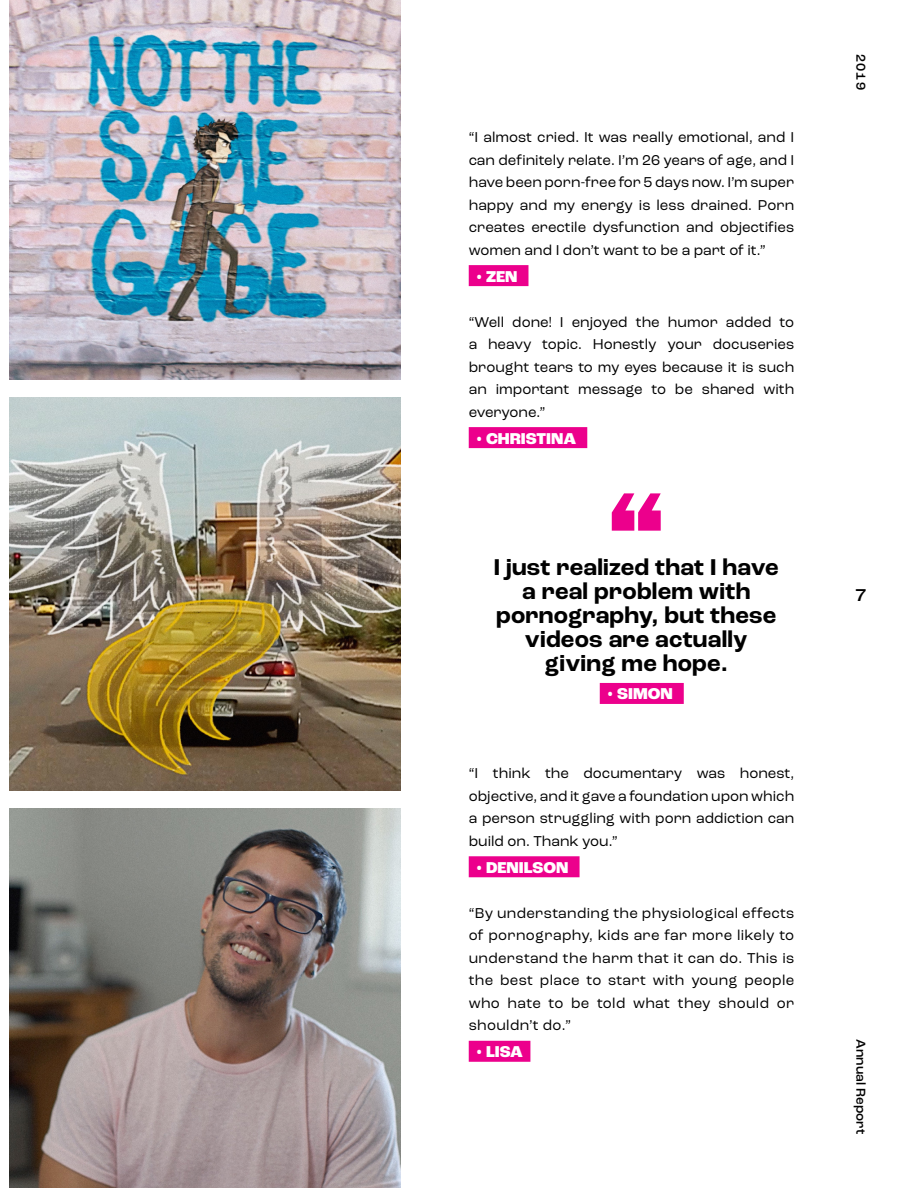
<style>
.page{position:relative;width:918px;height:1188px;background:#fff}
.page>*{position:absolute;margin:0;border:0;box-sizing:border-box;transform-origin:0 0}
.t1{font:700 24px/24px "Roc Grotesk";letter-spacing:.01em;color:#000;text-align:center}
.t2{font:500 18px "Roc Grotesk";color:#000}
.t3{font:800 16.5px "Roc Grotesk";color:#fff}
.t4{font:15px/22.5px "Roc Grotesk";color:#000;text-align:justify}
.t5{font:500 13.5px "Roc Grotesk";color:#000}
</style>
<div class="page">
<div style="left:469px;top:265px;width:59px;height:21px;background:#ec008c"></div>
<div style="left:469px;top:427px;width:118px;height:21px;background:#ec008c"></div>
<div style="left:469px;top:856px;width:111px;height:21px;background:#ec008c"></div>
<div style="left:469px;top:1041px;width:61px;height:21px;background:#ec008c"></div>
<svg style="left:612px;top:493px;width:49px;height:38px"></svg>
<div style="left:600px;top:683px;width:84px;height:21px;background:#ec008c"></div>
<img style="left:10px;top:0;width:390px;height:380px">
<img style="left:10px;top:397px;width:390px;height:393px">
<img style="left:10px;top:808px;width:390px;height:380px">
<p class="t4" style="left:469px;top:126px;width:327px">“I almost cried. It was really emotional, and I can definitely relate. I’m 26 years of age, and I have been porn-free for 5 days now. I’m super happy and my energy is less drained. Porn creates erectile dysfunction and objectifies women and I don’t want to be a part of it.”</p>
<p class="t3" style="left:476px;top:266px;width:43px">• ZEN</p>
<p class="t4" style="left:469px;top:310px;width:327px">“Well done! I enjoyed the humor added to a heavy topic. Honestly your docuseries brought tears to my eyes because it is such an important message to be shared with everyone.”</p>
<p class="t3" style="left:476px;top:428px;width:102px">• CHRISTINA</p>
<p class="t1" style="left:494px;top:555px;width:286px">I just realized that I have a real problem with pornography, but these videos are actually giving me hope.</p>
<p class="t3" style="left:607px;top:684px;width:67px">• SIMON</p>
<p class="t4" style="left:469px;top:762px;width:327px">“I think the documentary was honest, objective, and it gave a foundation upon which a person struggling with porn addiction can build on. Thank you.”</p>
<p class="t3" style="left:476px;top:857px;width:94px">• DENILSON</p>
<p class="t4" style="left:469px;top:902px;width:327px">“By understanding the physiological effects of pornography, kids are far more likely to understand the harm that it can do. This is the best place to start with young people who hate to be told what they should or shouldn’t do.”</p>
<p class="t3" style="left:476px;top:1042px;width:48px">• LISA</p>
<p class="t5" style="left:869px;top:54px;width:37px;rotate:90deg">2019</p>
<p class="t2" style="left:856px;top:584px;width:12px">7</p>
<p class="t5" style="left:869px;top:1039px;width:96px;rotate:90deg">Annual Report</p>
</div>
